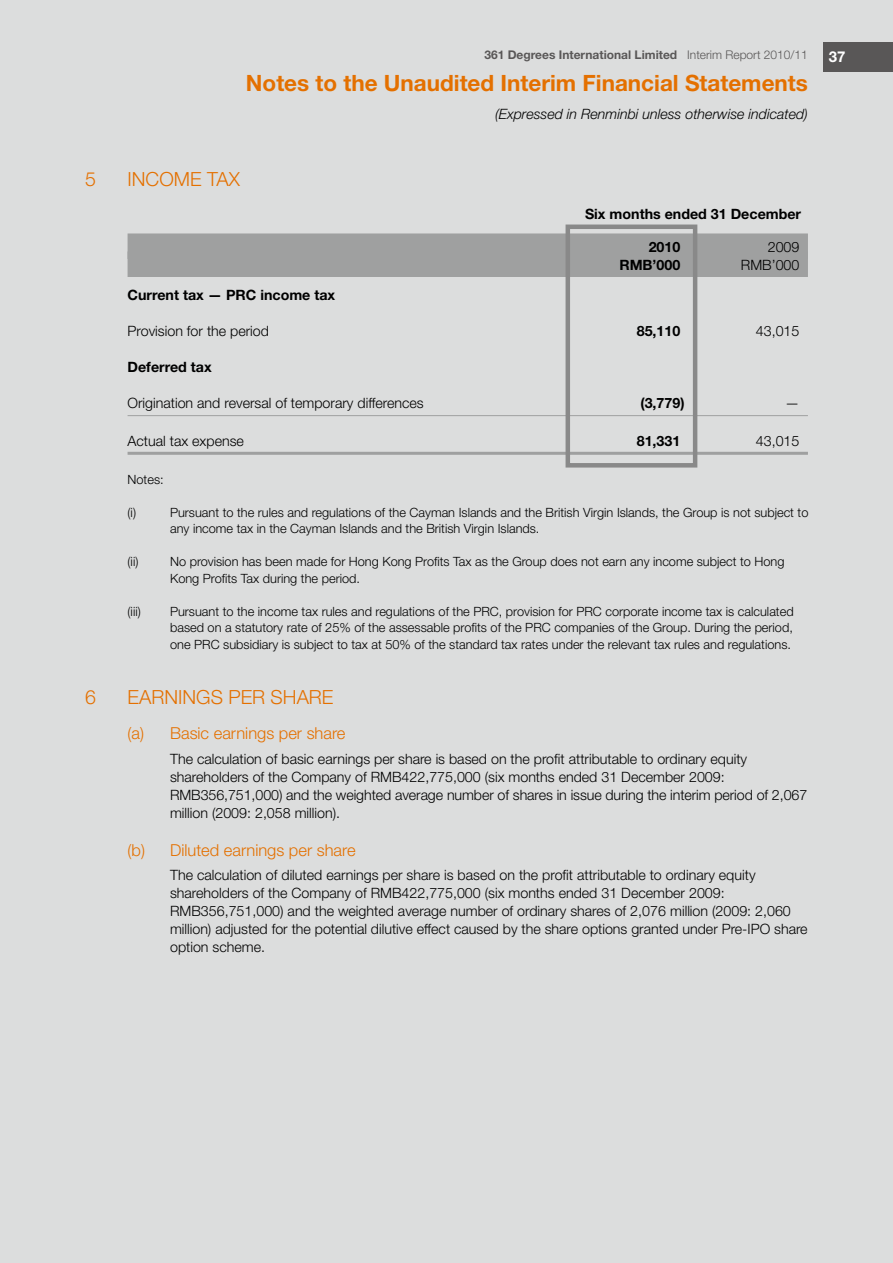
<style>
.page{position:relative;width:893px;height:1263px;background:#dcdddd}
.page>*{position:absolute;margin:0;border:0;box-sizing:border-box;transform-origin:0 0}
.t1{font:700 22.5px "Helvetica Neue LT Std";color:#e47000}
.t2{font:300 19.5px "Helvetica Neue LT Std";color:#e47000}
.t3{font:300 16.5px "Helvetica Neue LT Std";color:#e47000}
.t4{font:700 15px "Helvetica Neue LT Std";color:#fff}
.t5{font:300 14.25px/18px "Helvetica Neue LT Std";color:#000}
.t6{font:700 14.25px "Helvetica Neue LT Std";color:#000}
.t7{font:italic 300 14.25px "Helvetica Neue LT Std";color:#000}
.t8{font:300 12.75px/16.5px "Helvetica Neue LT Std";color:#000}
.t9{font:700 12px "Helvetica Neue LT Std";color:#595757}
.s1{font-weight:300}
</style>
<div class="page">
<div style="left:823px;top:43px;width:70px;height:29px;background:#595757"></div>
<div style="left:128px;top:233px;width:680px;height:26px;background:#9fa0a0"></div>
<div style="left:128px;top:251px;width:680px;height:26px;background:#9fa0a0"></div>
<hr style="left:128px;top:415px;width:680px;height:1px;background:#9fa0a0">
<hr style="left:128px;top:452px;width:680px;height:3px;background:#9fa0a0">
<div style="left:566px;top:225px;width:131px;height:243px;border:4px solid #898989"></div>
<p class="t9" style="left:484px;top:48px;width:325px">361 Degrees International Limited <span class="s1">Interim Report 2010/11</span></p>
<p class="t4" style="left:829px;top:47px;width:18px">37</p>
<h1 class="t1" style="left:246px;top:69px;width:563px">Notes to the Unaudited Interim Financial Statements</h1>
<p class="t7" style="left:495px;top:105px;width:314px">(Expressed in Renminbi unless otherwise indicated)</p>
<h2 class="t2" style="left:85px;top:167px;width:12px">5</h2>
<h2 class="t2" style="left:128px;top:167px;width:19px">Income</h2>
<h2 class="t2" style="left:207px;top:167px;width:13px">tax</h2>
<p class="t6" style="left:585px;top:206px;width:218px">Six months ended 31 December</p>
<p class="t6" style="left:649px;top:238px;width:33px">2010</p>
<p class="t5" style="left:768px;top:238px;width:33px">2009</p>
<p class="t6" style="left:619px;top:256px;width:62px">RMB’000</p>
<p class="t5" style="left:741px;top:256px;width:60px">RMB’000</p>
<p class="t6" style="left:128px;top:286px;width:209px">Current tax — PRC income tax</p>
<p class="t5" style="left:128px;top:322px;width:143px">Provision for the period</p>
<p class="t6" style="left:637px;top:322px;width:45px">85,110</p>
<p class="t5" style="left:756px;top:322px;width:45px">43,015</p>
<p class="t6" style="left:128px;top:358px;width:86px">Deferred tax</p>
<p class="t5" style="left:128px;top:394px;width:298px">Origination and reversal of temporary differences</p>
<p class="t6" style="left:640px;top:394px;width:46px">(3,779)</p>
<p class="t5" style="left:785px;top:394px;width:16px">—</p>
<p class="t5" style="left:128px;top:431px;width:118px">Actual tax expense</p>
<p class="t6" style="left:637px;top:432px;width:45px">81,331</p>
<p class="t5" style="left:756px;top:431px;width:45px">43,015</p>
<p class="t8" style="left:128px;top:470px;width:38px">Notes:</p>
<p class="t8" style="left:128px;top:503px;width:10px">(i)</p>
<p class="t8" style="left:170px;top:503px;width:640px">Pursuant to the rules and regulations of the Cayman Islands and the British Virgin Islands, the Group is not subject to any income tax in the Cayman Islands and the British Virgin Islands.</p>
<p class="t8" style="left:128px;top:553px;width:12px">(ii)</p>
<p class="t8" style="left:170px;top:553px;width:616px">No provision has been made for Hong Kong Profits Tax as the Group does not earn any income subject to Hong<br>Kong Profits Tax during the period.</p>
<p class="t8" style="left:128px;top:602px;width:15px">(iii)</p>
<p class="t8" style="left:170px;top:602px;width:625px;text-align:justify">Pursuant to the income tax rules and regulations of the PRC, provision for PRC corporate income tax is calculated based on a statutory rate of 25% of the assessable profits of the PRC companies of the Group. During the period, one PRC subsidiary is subject to tax at 50% of the standard tax rates under the relevant tax rules and regulations.</p>
<h2 class="t2" style="left:85px;top:685px;width:12px">6</h2>
<h2 class="t2" style="left:128px;top:685px;width:25px">Earnings</h2>
<h2 class="t2" style="left:228px;top:685px;width:13px">per</h2>
<h2 class="t2" style="left:271px;top:685px;width:14px">share</h2>
<p class="t3" style="left:128px;top:723px;width:219px">(a) Basic earnings per share</p>
<p class="t5" style="left:170px;top:749px;width:639px">The calculation of basic earnings per share is based on the profit attributable to ordinary equity shareholders of the Company of RMB422,775,000 (six months ended 31 December 2009:<br>RMB356,751,000) and the weighted average number of shares in issue during the interim period of 2,067 million (2009: 2,058 million).</p>
<p class="t3" style="left:128px;top:840px;width:230px">(b) Diluted earnings per share</p>
<p class="t5" style="left:170px;top:866px;width:639px">The calculation of diluted earnings per share is based on the profit attributable to ordinary equity shareholders of the Company of RMB422,775,000 (six months ended 31 December 2009:<br>RMB356,751,000) and the weighted average number of ordinary shares of 2,076 million (2009: 2,060 million) adjusted for the potential dilutive effect caused by the share options granted under Pre-IPO share option scheme.</p>
</div>
